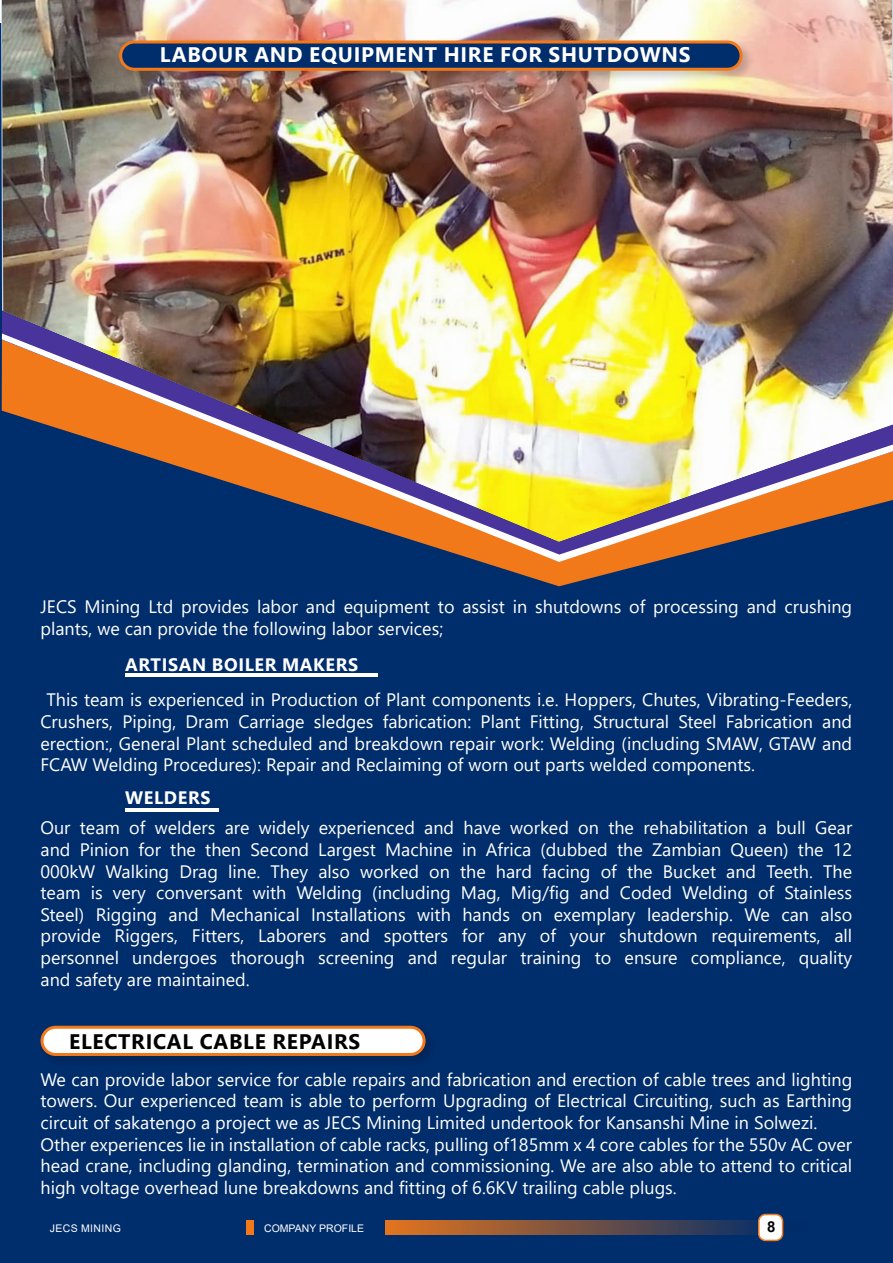
<style>
.page{position:relative;width:893px;height:1263px;background:#fff}
.page>*{position:absolute;margin:0;border:0;box-sizing:border-box;transform-origin:0 0}
.t1{font:700 21px "Segoe UI";letter-spacing:.035em;color:#fff}
.t2{font:700 21px "Segoe UI";letter-spacing:.035em;color:#000}
.t3{font:18px/21.6px "Segoe UI";color:#fff}
.t4{font:700 18px "Segoe UI";letter-spacing:.035em;color:#fff}
.t5{font:700 15px "Arial";color:#000}
.t6{font:10.5px "Arial";color:#fff}
.t7{font:10.5px "Arial";letter-spacing:.035em;color:#fff}
</style>
<div class="page">
<div style="left:0;top:24px;width:893px;height:1239px;background:#002d6b"></div>
<div style="left:38px;top:1023px;width:399px;height:45px;background:#000;opacity:.18"></div>
<div style="left:42px;top:1027px;width:382px;height:27px;background:#fff;border-radius:14px"></div>
<div style="left:41px;top:1026px;width:385px;height:30px;border:3px solid #f1791a;border-radius:14px"></div>
<hr style="left:125px;top:673px;width:253px;height:4px;background:#fff">
<hr style="left:125px;top:808px;width:93px;height:4px;background:#fff">
<img style="left:2px;top:0;width:891px;height:311px">
<svg style="left:482px;top:562px;width:171px;height:24px"></svg>
<img style="left:2px;top:311px;width:891px;height:22px">
<img style="left:2px;top:333px;width:891px;height:229px">
<div style="left:117px;top:38px;width:637px;height:45px;background:#000;opacity:.18"></div>
<div style="left:121px;top:42px;width:620px;height:27px;background:#002d6b;border-radius:14px"></div>
<div style="left:119px;top:41px;width:623px;height:30px;border:3px solid #f1791a;border-radius:14px"></div>
<svg style="left:385px;top:1220px;width:399px;height:15px;background:#785241"></svg>
<div style="left:759px;top:1214px;width:24px;height:26px;background:#fff;border-radius:7px"></div>
<div style="left:758px;top:1214px;width:25px;height:27px;border:2px solid #f1791a;border-radius:7px"></div>
<div style="left:246px;top:1220px;width:8px;height:15px;background:#f1791a"></div>
<p class="t1" style="left:160px;top:35px;width:532px">LABOUR AND EQUIPMENT HIRE FOR SHUTDOWNS</p>
<p class="t3" style="left:41px;top:594px;width:813px">JECS Mining Ltd provides labor and equipment to assist in shutdowns of processing and crushing plants, we can provide the following labor services;</p>
<p class="t4" style="left:125px;top:648px;width:234px">ARTISAN BOILER MAKERS</p>
<p class="t3" style="left:41px;top:688px;width:813px;text-align:justify;text-indent:6px">This team is experienced in Production of Plant components i.e. Hoppers, Chutes, Vibrating-Feeders, Crushers, Piping, Dram Carriage sledges fabrication: Plant Fitting, Structural Steel Fabrication and erection:, General Plant scheduled and breakdown repair work: Welding (including SMAW, GTAW and FCAW Welding Procedures): Repair and Reclaiming of worn out parts welded components.</p>
<p class="t4" style="left:125px;top:780px;width:87px">WELDERS</p>
<p class="t3" style="left:41px;top:816px;width:813px;text-align:justify">Our team of welders are widely experienced and have worked on the rehabilitation a bull Gear and Pinion for the then Second Largest Machine in Africa (dubbed the Zambian Queen) the 12<br>000kW Walking Drag line. They also worked on the hard facing of the Bucket and Teeth. The team is very conversant with Welding (including Mag, Mig/fig and Coded Welding of Stainless Steel) Rigging and Mechanical Installations with hands on exemplary leadership. We can also provide Riggers, Fitters, Laborers and spotters for any of your shutdown requirements, all personnel undergoes thorough screening and regular training to ensure compliance, quality and safety are maintained.</p>
<p class="t2" style="left:69px;top:1021px;width:293px">ELECTRICAL CABLE REPAIRS</p>
<p class="t3" style="left:40px;top:1067px;width:813px">We can provide labor service for cable repairs and fabrication and erection of cable trees and lighting towers. Our experienced team is able to perform Upgrading of Electrical Circuiting, such as Earthing circuit of sakatengo a project we as JECS Mining Limited undertook for Kansanshi Mine in Solwezi.<br>Other experiences lie in installation of cable racks, pulling of185mm x 4 core cables for the 550v AC over head crane, including glanding, termination and commissioning. We are also able to attend to critical high voltage overhead lune breakdowns and fitting of 6.6KV trailing cable plugs.</p>
<p class="t7" style="left:50px;top:1221px;width:72px">JECS MINING</p>
<p class="t6" style="left:264px;top:1221px;width:101px">COMPANY PROFILE</p>
<p class="t5" style="left:767px;top:1216px;width:10px">8</p>
</div>
